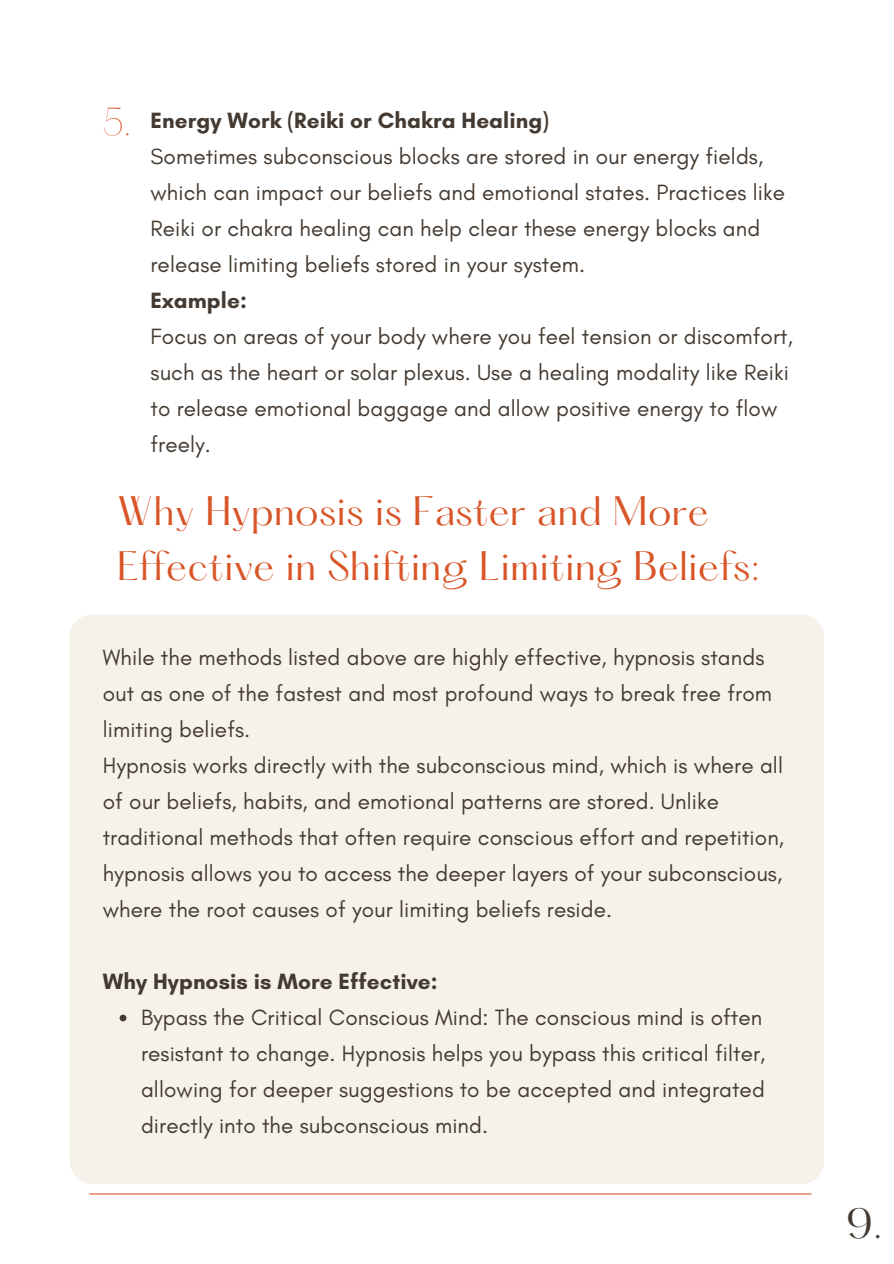
<style>
.page{position:relative;width:894px;height:1264px;background:#fff}
.page>*{position:absolute;margin:0;border:0;box-sizing:border-box;transform-origin:0 0}
.t1{font:36.75px "Hatton";color:#443a31}
.t2{font:36px/55.2px "Hatton";letter-spacing:.01em;color:#d85528}
.t3{font:200 34.05px "Hatton";color:#d85528}
.t4{font:22.5px/36px "Glacial Indifference";letter-spacing:.005em;color:#443a31}
.t5{font:700 22.5px "Glacial Indifference";letter-spacing:.005em;color:#443a31}
</style>
<div class="page">
<hr style="left:89px;top:1193px;width:722px;height:1px;background:#d85528">
<div style="left:70px;top:614px;width:753px;height:569px;background:#f6f2ea;border-radius:22px"></div>
<svg style="left:120px;top:1014px;width:6px;height:7px"></svg>
<h1 class="t3" style="left:103px;top:105px;width:30px">5.</h1>
<p class="t5" style="left:150px;top:107px;width:400px">Energy Work (Reiki or Chakra Healing)</p>
<p class="t4" style="left:150px;top:138px;width:635px">Sometimes subconscious blocks are stored in our energy fields, which can impact our beliefs and emotional states. Practices like Reiki or chakra healing can help clear these energy blocks and release limiting beliefs stored in your system.</p>
<p class="t5" style="left:150px;top:287px;width:98px">Example:</p>
<p class="t4" style="left:150px;top:318px;width:643px">Focus on areas of your body where you feel tension or discomfort, such as the heart or solar plexus. Use a healing modality like Reiki to release emotional baggage and allow positive energy to flow freely.</p>
<p class="t2" style="left:117px;top:487px;width:644px">Why Hypnosis is Faster and More<br>Effective in Shifting Limiting Beliefs:</p>
<p class="t4" style="left:103px;top:638px;width:670px">While the methods listed above are highly effective, hypnosis stands out as one of the fastest and most profound ways to break free from limiting beliefs.</p>
<h2 class="t4" style="left:103px;top:746px;width:682px">Hypnosis works directly with the subconscious mind, which is where all of our beliefs, habits, and emotional patterns are stored. Unlike traditional methods that often require conscious effort and repetition, hypnosis allows you to access the deeper layers of your subconscious, where the root causes of your limiting beliefs reside.</h2>
<p class="t5" style="left:103px;top:967px;width:336px">Why Hypnosis is More Effective:</p>
<p class="t4" style="left:141px;top:998px;width:625px">Bypass the Critical Conscious Mind: The conscious mind is often resistant to change. Hypnosis helps you bypass this critical filter, allowing for deeper suggestions to be accepted and integrated directly into the subconscious mind.</p>
<h1 class="t1" style="left:845px;top:1206px;width:38px">9.</h1>
</div>
